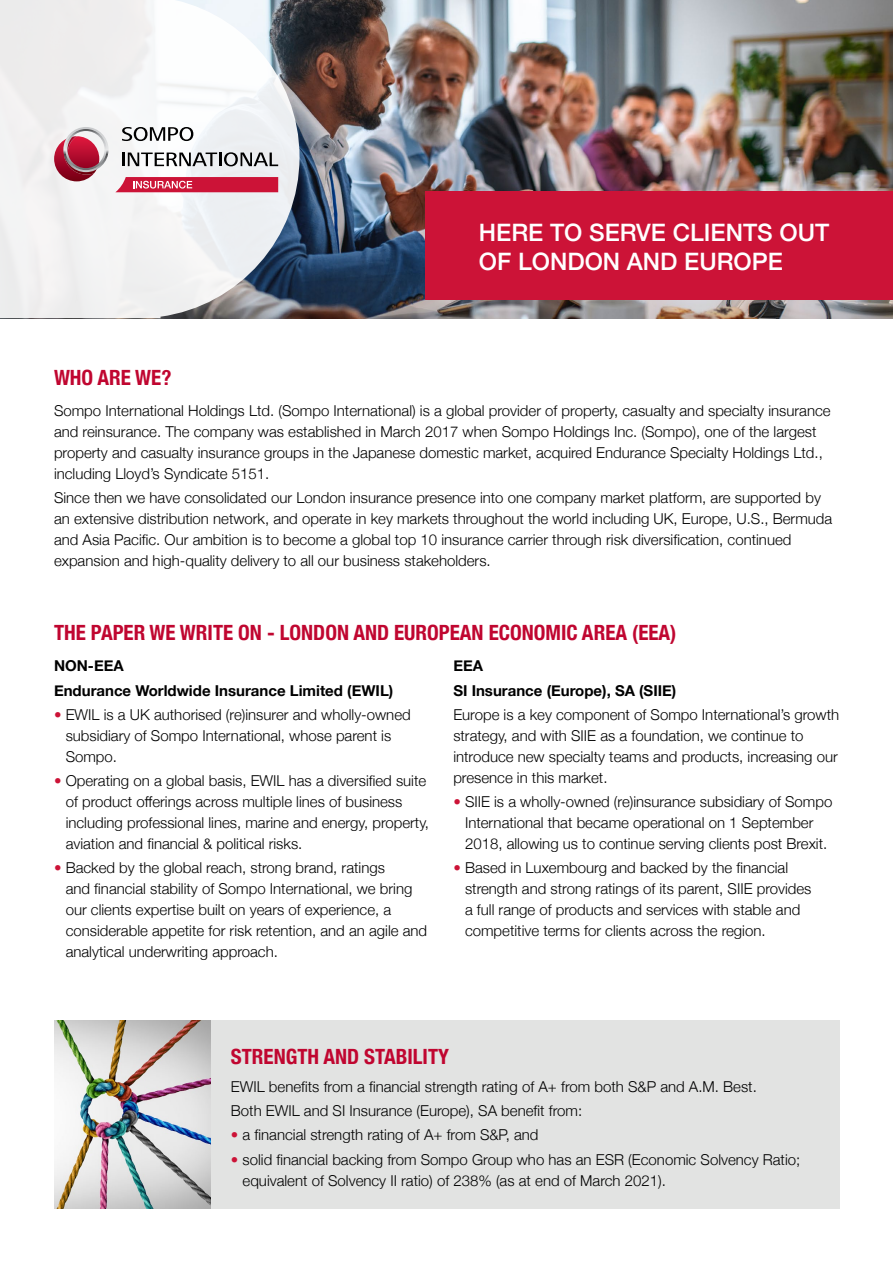
<style>
.page{position:relative;width:893px;height:1263px;background:#fff}
.page>*{position:absolute;margin:0;border:0;box-sizing:border-box;transform-origin:0 0}
.t1{font:500 24px/28.8px "Helvetica Neue";color:#fff}
.t2{font:700 condensed 21px "Helvetica Neue";color:#c00630}
.t3{font:300 15px/21px "Helvetica Neue";color:#000}
.t4{font:700 15px/24.3px "Helvetica Neue";color:#000}
.s1{color:#cc1337}
</style>
<div class="page">
<img style="left:299px;top:0;width:594px;height:318px">
<div style="left:426px;top:191px;width:467px;height:108px;background:#cc1337"></div>
<svg style="left:0;top:0;width:299px;height:318px;fill:#f0f1f2"></svg>
<svg style="left:122px;top:127px;width:71px;height:14px"></svg>
<svg style="left:122px;top:152px;width:156px;height:14px"></svg>
<svg style="left:115px;top:177px;width:163px;height:15px;background:#d1304f"></svg>
<svg style="left:54px;top:127px;width:55px;height:54px"></svg>
<div style="left:54px;top:1020px;width:785px;height:189px;background:#e2e3e2"></div>
<img style="left:54px;top:1020px;width:157px;height:189px">
<h1 class="t1" style="left:479px;top:216px;width:352px">HERE TO SERVE CLIENTS OUT<br>OF LONDON AND EUROPE</h1>
<h2 class="t2" style="left:54px;top:360px;width:119px">WHO ARE WE?</h2>
<p class="t3" style="left:54px;top:399px;width:778px">Sompo International Holdings Ltd. (Sompo International) is a global provider of property, casualty and specialty insurance and reinsurance. The company was established in March 2017 when Sompo Holdings Inc. (Sompo), one of the largest property and casualty insurance groups in the Japanese domestic market, acquired Endurance Specialty Holdings Ltd., including Lloyd’s Syndicate 5151.</p>
<p class="t3" style="left:54px;top:486px;width:780px">Since then we have consolidated our London insurance presence into one company market platform, are supported by an extensive distribution network, and operate in key markets throughout the world including UK, Europe, U.S., Bermuda and Asia Pacific. Our ambition is to become a global top 10 insurance carrier through risk diversification, continued expansion and high-quality delivery to all our business stakeholders.</p>
<h2 class="t2" style="left:54px;top:615px;width:624px">THE PAPER WE WRITE ON - LONDON AND EUROPEAN ECONOMIC AREA (EEA)</h2>
<p class="t4" style="left:54px;top:654px;width:341px">NON-EEA<br>Endurance Worldwide Insurance Limited (EWIL)</p>
<p class="t3" style="left:66px;top:703px;width:347px;text-indent:-12px"><span class="s1">•</span> EWIL is a UK authorised (re)insurer and wholly-owned subsidiary of Sompo International, whose parent is<br>Sompo.</p>
<p class="t3" style="left:66px;top:769px;width:365px;text-indent:-12px"><span class="s1">•</span> Operating on a global basis, EWIL has a diversified suite of product offerings across multiple lines of business including professional lines, marine and energy, property, aviation and financial &amp; political risks.</p>
<p class="t3" style="left:66px;top:856px;width:363px;text-indent:-12px"><span class="s1">•</span> Backed by the global reach, strong brand, ratings<br>and financial stability of Sompo International, we bring our clients expertise built on years of experience, a considerable appetite for risk retention, and an agile and analytical underwriting approach.</p>
<p class="t4" style="left:453px;top:654px;width:225px">EEA<br>SI Insurance (Europe), SA (SIIE)</p>
<p class="t3" style="left:453px;top:703px;width:387px">Europe is a key component of Sompo International’s growth strategy, and with SIIE as a foundation, we continue to introduce new specialty teams and products, increasing our presence in this market.</p>
<p class="t3" style="left:453px;top:790px;width:380px;text-align:center"><span class="s1">•</span> SIIE is a wholly-owned (re)insurance subsidiary of Sompo<br>International that became operational on 1 September<br>2018, allowing us to continue serving clients post Brexit.</p>
<p class="t3" style="left:465px;top:856px;width:348px;text-indent:-12px"><span class="s1">•</span> Based in Luxembourg and backed by the financial strength and strong ratings of its parent, SIIE provides a full range of products and services with stable and competitive terms for clients across the region.</p>
<h2 class="t2" style="left:231px;top:1039px;width:220px">STRENGTH AND STABILITY</h2>
<p class="t3" style="left:231px;top:1073px;width:527px;line-height:24.3px">EWIL benefits from a financial strength rating of A+ from both S&amp;P and A.M. Best.<br>Both EWIL and SI Insurance (Europe), SA benefit from:</p>
<p class="t3" style="left:231px;top:1123px;width:309px"><span class="s1">•</span> a financial strength rating of A+ from S&amp;P, and</p>
<p class="t3" style="left:243px;top:1147px;width:559px;text-indent:-12px"><span class="s1">•</span> solid financial backing from Sompo Group who has an ESR (Economic Solvency Ratio; equivalent of Solvency II ratio) of 238% (as at end of March 2021).</p>
</div>
